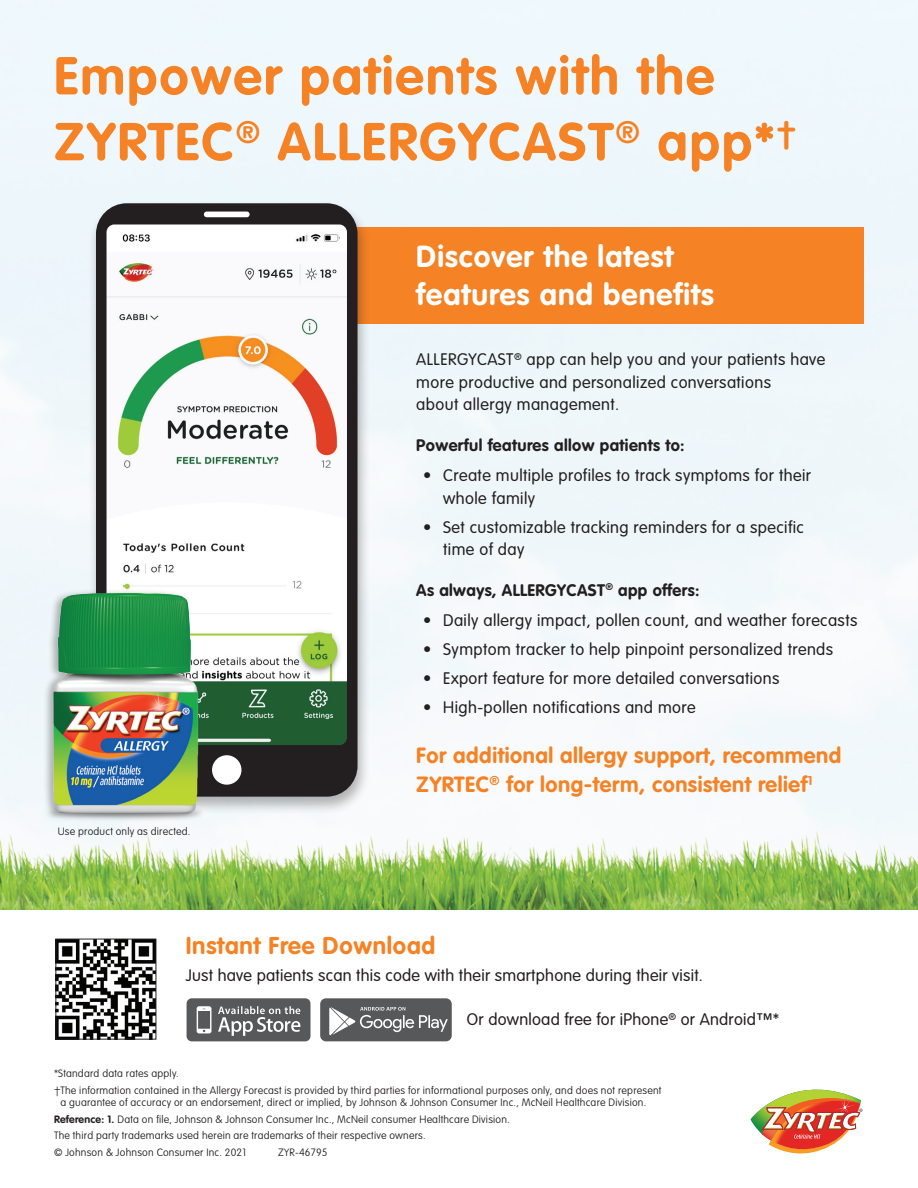
<style>
.page{position:relative;width:918px;height:1188px;background:#fff}
.page>*{position:absolute;margin:0;border:0;box-sizing:border-box;transform-origin:0 0}
.t1{font:700 52.5px/65.8px "VAG Rounded Std";letter-spacing:.04em;color:#f58224}
.t2{font:700 30px/37.5px "VAG Rounded Std";letter-spacing:.035em;color:#fff}
.t3{font:700 24px "VAG Rounded Std";letter-spacing:.03em;color:#f58224}
.t4{font:700 21.75px/29.2px "VAG Rounded Std";letter-spacing:.025em;color:#f58224}
.t5{font:300 16.5px/22.5px "VAG Rounded Std";letter-spacing:.025em;color:#231f20}
.t6{font:700 16.5px "VAG Rounded Std";letter-spacing:.025em;color:#231f20}
.t7{font:100 10.5px/16.4px "VAG Rounded Std";letter-spacing:.02em;color:#231f20}
.s1{font-weight:700}
</style>
<div class="page">
<img style="left:0;top:0;width:918px;height:831px">
<div style="left:171px;top:227px;width:693px;height:96px;background:#f58224"></div>
<img style="left:58px;top:941px;width:96px;height:96px">
<div style="left:56px;top:939px;width:100px;height:100px;border:1px solid #231f20"></div>
<img style="left:0;top:831px;width:918px;height:79px">
<img style="left:751px;top:1089px;width:111px;height:65px">
<div style="left:88px;top:200px;width:283px;height:615px;background:#231f20;opacity:.33"></div>
<svg style="left:96px;top:203px;width:262px;height:594px"></svg>
<div style="left:212px;top:755px;width:29px;height:30px;background:#fff;border-radius:50%"></div>
<div style="left:204px;top:212px;width:46px;height:5px;background:#fff;border-radius:3px"></div>
<svg style="left:187px;top:998px;width:124px;height:43px;background:#737476"></svg>
<svg style="left:320px;top:998px;width:132px;height:43px;background:#727274"></svg>
<img style="left:21px;top:568px;width:207px;height:283px">
<h1 class="t1" style="left:54px;top:45px;width:744px">Empower patients with the<br>ZYRTEC<sup>®</sup> ALLERGYCAST<sup>®</sup> app*<sup>†</sup></h1>
<h2 class="t2" style="left:416px;top:239px;width:299px">Discover the latest features and benefits</h2>
<p class="t7" style="left:58px;top:823px;width:134px">Use product only as directed.</p>
<p class="t5" style="left:416px;top:349px;width:411px">ALLERGYCAST<sup>®</sup> app can help you and your patients have more productive and personalized conversations<br>about allergy management.</p>
<p class="t6" style="left:416px;top:435px;width:270px">Powerful features allow patients to:</p>
<p class="t5" style="left:443px;top:465px;width:369px;text-indent:-20px">• Create multiple profiles to track symptoms for their whole family</p>
<p class="t5" style="left:443px;top:516px;width:362px;text-indent:-20px">• Set customizable tracking reminders for a specific time of day</p>
<p class="t6" style="left:416px;top:580px;width:285px">As always, ALLERGYCAST<sup>®</sup> app offers:</p>
<p class="t5" style="left:423px;top:610px;width:436px">• Daily allergy impact, pollen count, and weather forecasts</p>
<p class="t5" style="left:423px;top:639px;width:412px">• Symptom tracker to help pinpoint personalized trends</p>
<p class="t5" style="left:423px;top:668px;width:358px">• Export feature for more detailed conversations</p>
<p class="t5" style="left:423px;top:697px;width:274px">• High-pollen notifications and more</p>
<h3 class="t4" style="left:416px;top:741px;width:427px">For additional allergy support, recommend<br>ZYRTEC<sup>®</sup> for long-term, consistent relief<sup>1</sup></h3>
<h3 class="t3" style="left:186px;top:931px;width:251px">Instant Free Download</h3>
<p class="t5" style="left:186px;top:965px;width:519px">Just have patients scan this code with their smartphone during their visit.</p>
<p class="t5" style="left:467px;top:1009px;width:314px">Or download free for iPhone<sup>®</sup> or Android™*</p>
<p class="t7" style="left:54px;top:1066px;width:609px">*Standard data rates apply.<br>†The information contained in the Allergy Forecast is provided by third parties for informational purposes only, and does not represent</p>
<p class="t7" style="left:54px;top:1095px;width:594px;text-indent:6px">a guarantee of accuracy or an endorsement, direct or implied, by Johnson &amp; Johnson Consumer Inc., McNeil Healthcare Division.<br><span class="s1">Reference: 1.</span> Data on file, Johnson &amp; Johnson Consumer Inc., McNeil consumer Healthcare Division.<br>The third party trademarks used herein are trademarks of their respective owners.<br>© Johnson &amp; Johnson Consumer Inc. 2021</p>
<p class="t7" style="left:278px;top:1144px;width:51px">ZYR-46795</p>
</div>
